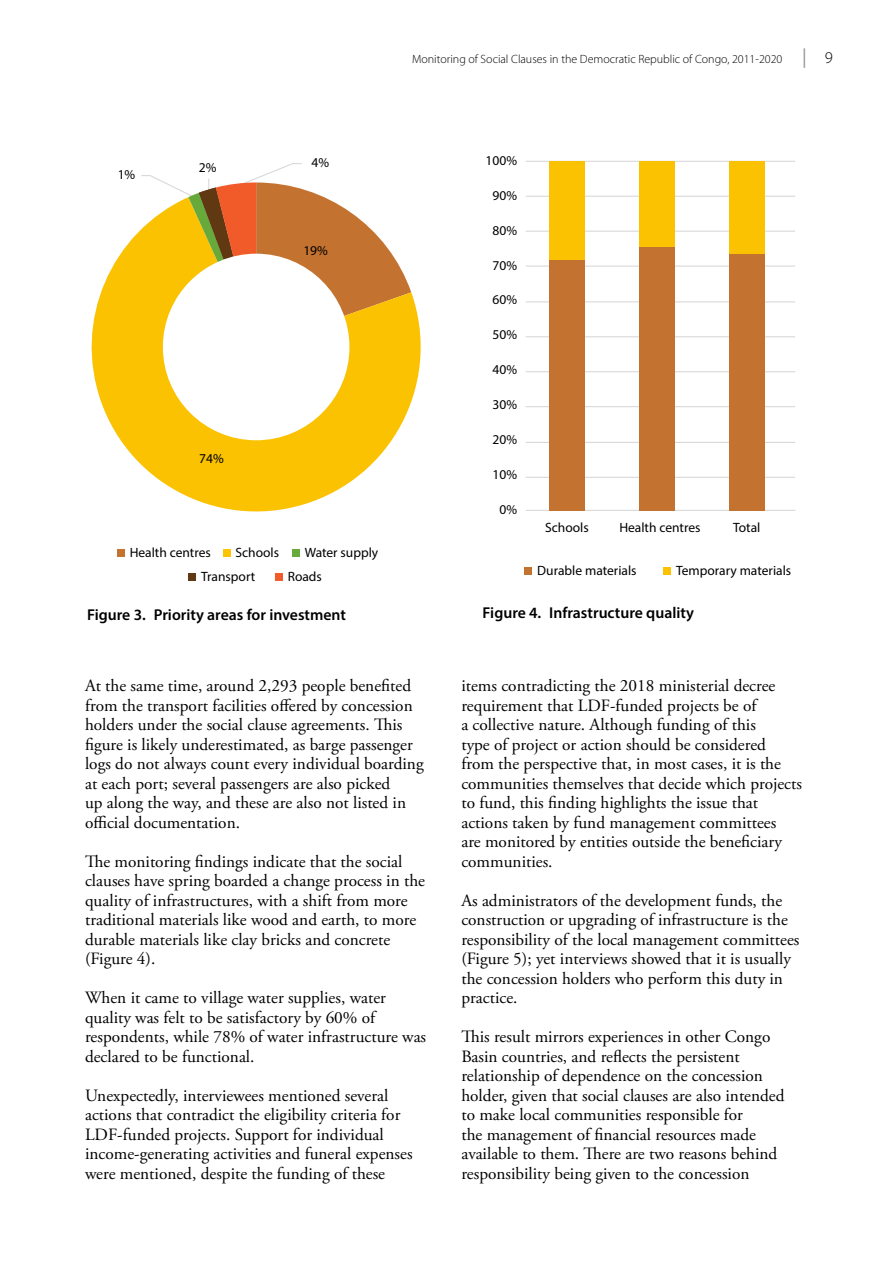
<style>
.page{position:relative;width:893px;height:1263px;background:#fff}
.page>*{position:absolute;margin:0;border:0;box-sizing:border-box;transform-origin:0 0}
.t1{font:17.25px/19.5px "Adobe Garamond Pro";color:#000}
.t2{font:600 15.75px "Myriad Pro";color:#000}
.t3{font:13.5px "Myriad Pro";color:#000}
.t4{font:300 12px "Myriad Pro";color:#000}
.s1{font-weight:400;font-size:19.5px;color:#939598}
.s2{font-size:16.5px}
</style>
<div class="page">
<hr style="left:526px;top:477px;width:269px;height:1px;background:#d9d9d9">
<hr style="left:526px;top:442px;width:269px;height:1px;background:#d9d9d9">
<hr style="left:526px;top:406px;width:269px;height:1px;background:#d9d9d9">
<hr style="left:526px;top:371px;width:269px;height:1px;background:#d9d9d9">
<hr style="left:526px;top:336px;width:269px;height:1px;background:#d9d9d9">
<hr style="left:526px;top:301px;width:269px;height:1px;background:#d9d9d9">
<hr style="left:526px;top:265px;width:269px;height:2px;background:#d9d9d9">
<hr style="left:526px;top:231px;width:269px;height:1px;background:#d9d9d9">
<hr style="left:526px;top:196px;width:269px;height:1px;background:#d9d9d9">
<hr style="left:526px;top:161px;width:269px;height:1px;background:#d9d9d9">
<hr style="left:526px;top:510px;width:269px;height:1px;background:#d9d9d9">
<div style="left:663px;top:567px;width:8px;height:8px;background:#fac200"></div>
<div style="left:525px;top:567px;width:7px;height:8px;background:#c37230"></div>
<div style="left:549px;top:260px;width:36px;height:251px;background:#c37230"></div>
<div style="left:549px;top:161px;width:36px;height:99px;background:#fac200"></div>
<div style="left:639px;top:247px;width:36px;height:264px;background:#c37230"></div>
<div style="left:639px;top:161px;width:36px;height:86px;background:#fac200"></div>
<div style="left:729px;top:253px;width:36px;height:258px;background:#c37230"></div>
<div style="left:729px;top:161px;width:36px;height:92px;background:#fac200"></div>
<svg style="left:91px;top:230px;width:330px;height:282px;fill:#fac200"></svg>
<svg style="left:140px;top:163px;width:271px;height:184px"></svg>
<div style="left:163px;top:254px;width:186px;height:186px;background:#fff;border-radius:50%"></div>
<div style="left:117px;top:549px;width:8px;height:7px;background:#c37230"></div>
<div style="left:223px;top:549px;width:7px;height:7px;background:#fdc400"></div>
<div style="left:292px;top:549px;width:8px;height:7px;background:#67a93b"></div>
<div style="left:189px;top:573px;width:7px;height:7px;background:#603913"></div>
<div style="left:275px;top:573px;width:8px;height:7px;background:#f15a29"></div>
<p class="t4" style="left:412px;top:51px;width:422px">Monitoring of Social Clauses in the Democratic Republic of Congo, 2011-2020 <span class="s1">|</span> <span class="s2">9</span></p>
<p class="t3" style="left:118px;top:166px;width:19px">1%</p>
<p class="t3" style="left:199px;top:159px;width:19px">2%</p>
<p class="t3" style="left:199px;top:450px;width:26px">74%</p>
<p class="t3" style="left:312px;top:154px;width:19px">4%</p>
<p class="t3" style="left:303px;top:242px;width:26px">19%</p>
<p class="t3" style="left:130px;top:544px;width:83px">Health centres</p>
<p class="t3" style="left:235px;top:544px;width:45px">Schools</p>
<p class="t3" style="left:305px;top:544px;width:75px">Water supply</p>
<p class="t3" style="left:201px;top:568px;width:56px">Transport</p>
<p class="t3" style="left:288px;top:568px;width:36px">Roads</p>
<p class="t3" style="left:486px;top:152px;width:33px">100%</p>
<p class="t3" style="left:493px;top:187px;width:26px">90%</p>
<p class="t3" style="left:493px;top:222px;width:26px">80%</p>
<p class="t3" style="left:493px;top:257px;width:26px">70%</p>
<p class="t3" style="left:493px;top:292px;width:26px">60%</p>
<p class="t3" style="left:493px;top:326px;width:26px">50%</p>
<p class="t3" style="left:493px;top:361px;width:26px">40%</p>
<p class="t3" style="left:493px;top:396px;width:26px">30%</p>
<p class="t3" style="left:493px;top:431px;width:26px">20%</p>
<p class="t3" style="left:493px;top:466px;width:26px">10%</p>
<p class="t3" style="left:499px;top:501px;width:19px">0%</p>
<p class="t3" style="left:545px;top:519px;width:45px">Schools</p>
<p class="t3" style="left:619px;top:519px;width:83px">Health centres</p>
<p class="t3" style="left:733px;top:519px;width:29px">Total</p>
<p class="t3" style="left:537px;top:562px;width:101px">Durable materials</p>
<p class="t3" style="left:676px;top:562px;width:117px">Temporary materials</p>
<p class="t2" style="left:87px;top:605px;width:260px">Figure 3. Priority areas for investment</p>
<p class="t2" style="left:483px;top:603px;width:213px">Figure 4. Infrastructure quality</p>
<p class="t1" style="left:85px;top:677px;width:340px">At the same time, around 2,293 people benefited from the transport facilities offered by concession holders under the social clause agreements. This figure is likely underestimated, as barge passenger logs do not always count every individual boarding at each port; several passengers are also picked<br>up along the way, and these are also not listed in official documentation.</p>
<p class="t1" style="left:85px;top:852px;width:341px">The monitoring findings indicate that the social clauses have spring boarded a change process in the quality of infrastructures, with a shift from more traditional materials like wood and earth, to more durable materials like clay bricks and concrete (Figure 4).</p>
<p class="t1" style="left:85px;top:989px;width:343px">When it came to village water supplies, water quality was felt to be satisfactory by 60% of respondents, while 78% of water infrastructure was declared to be functional.</p>
<p class="t1" style="left:85px;top:1086px;width:329px">Unexpectedly, interviewees mentioned several actions that contradict the eligibility criteria for LDF-funded projects. Support for individual income-generating activities and funeral expenses were mentioned, despite the funding of these</p>
<p class="t1" style="left:461px;top:677px;width:342px">items contradicting the 2018 ministerial decree requirement that LDF-funded projects be of<br>a collective nature. Although funding of this<br>type of project or action should be considered from the perspective that, in most cases, it is the communities themselves that decide which projects to fund, this finding highlights the issue that actions taken by fund management committees<br>are monitored by entities outside the beneficiary communities.</p>
<p class="t1" style="left:461px;top:891px;width:340px">As administrators of the development funds, the construction or upgrading of infrastructure is the responsibility of the local management committees (Figure 5); yet interviews showed that it is usually the concession holders who perform this duty in practice.</p>
<p class="t1" style="left:461px;top:1027px;width:325px">This result mirrors experiences in other Congo Basin countries, and reflects the persistent relationship of dependence on the concession holder, given that social clauses are also intended to make local communities responsible for<br>the management of financial resources made available to them. There are two reasons behind responsibility being given to the concession</p>
</div>
